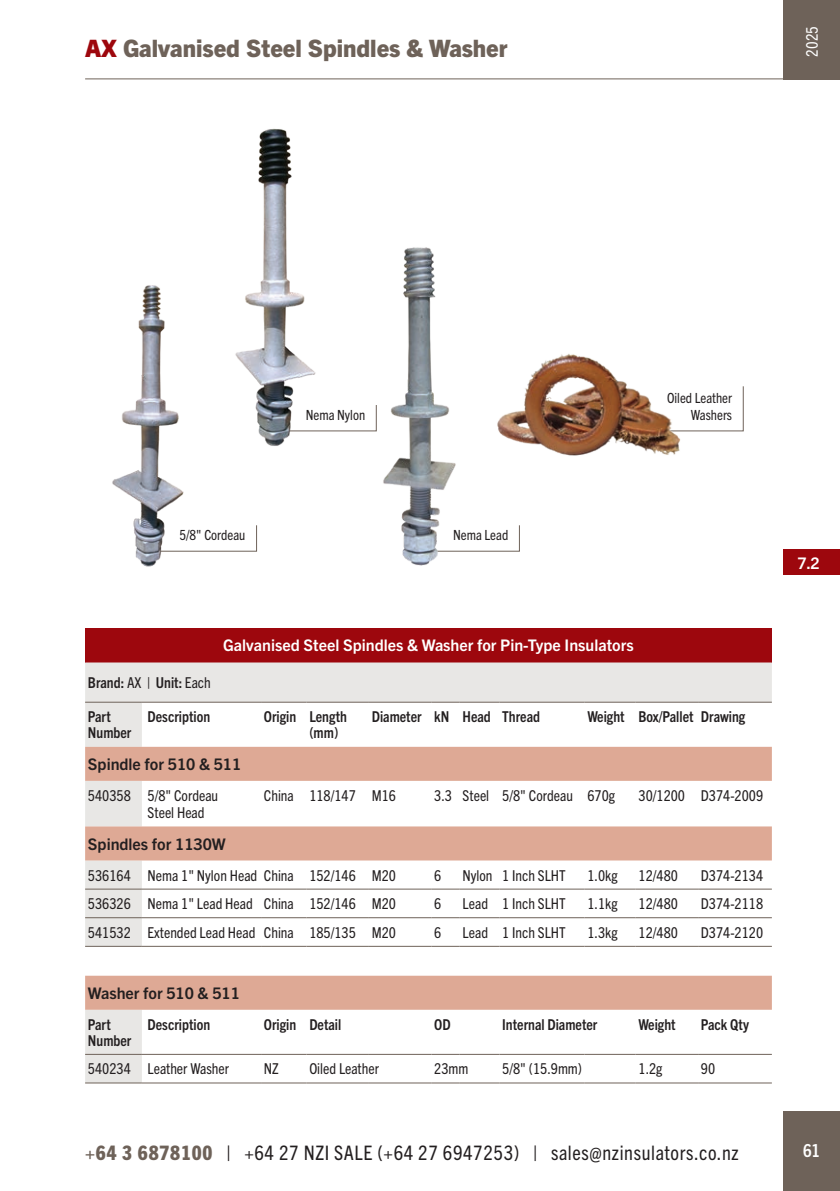
<style>
.page{position:relative;width:840px;height:1191px;background:#fff}
.page>*{position:absolute;margin:0;border:0;box-sizing:border-box;transform-origin:0 0}
.t1{font:800 24px "Trade Gothic Next LT Pro";color:#6e6259}
.t2{font:condensed 20px "Trade Gothic Next LT Pro";letter-spacing:.03em;color:#231f20}
.t3{font:700 condensed 18px "Trade Gothic Next LT Pro";color:#fff}
.t4{font:700 16px "Trade Gothic Next LT Pro";color:#fff}
.t5{font:700 16px "Trade Gothic Next LT Pro";color:#231f20}
.t6{font:condensed 16px "Trade Gothic Next LT Pro";color:#fff}
.t7{font:condensed 15px/17px "Trade Gothic Next LT Pro";color:#231f20}
.t8{font:700 condensed 15px/16px "Trade Gothic Next LT Pro";color:#231f20}
.t9{font:condensed 14px/17px "Trade Gothic Next LT Pro";color:#231f20;text-align:right}
.s1{color:#9d070d}
.s2{font-weight:400}
.s3{font-weight:800;color:#6e6259}
</style>
<div class="page">
<div style="left:85px;top:628px;width:686px;height:34px;background:#9d070d"></div>
<svg style="left:85px;top:662px;width:686px;height:420px"></svg>
<svg style="left:85px;top:747px;width:686px;height:262px"></svg>
<hr style="left:85px;top:702px;width:57px;height:1px;background:#6e6259">
<hr style="left:142px;top:702px;width:119px;height:1px;background:#6e6259">
<hr style="left:261px;top:702px;width:45px;height:1px;background:#6e6259">
<hr style="left:306px;top:702px;width:63px;height:1px;background:#6e6259">
<hr style="left:369px;top:702px;width:62px;height:1px;background:#6e6259">
<svg style="left:431px;top:702px;width:28px;height:1px"></svg>
<hr style="left:459px;top:702px;width:40px;height:1px;background:#6e6259">
<hr style="left:499px;top:702px;width:85px;height:1px;background:#6e6259">
<hr style="left:584px;top:702px;width:51px;height:1px;background:#6e6259">
<hr style="left:635px;top:702px;width:62px;height:1px;background:#6e6259">
<hr style="left:697px;top:702px;width:74px;height:1px;background:#6e6259">
<hr style="left:85px;top:888px;width:57px;height:1px;background:#6e6259">
<hr style="left:142px;top:888px;width:119px;height:1px;background:#6e6259">
<hr style="left:261px;top:888px;width:45px;height:1px;background:#6e6259">
<hr style="left:306px;top:888px;width:63px;height:1px;background:#6e6259">
<hr style="left:369px;top:888px;width:62px;height:1px;background:#6e6259">
<svg style="left:431px;top:888px;width:28px;height:1px"></svg>
<hr style="left:459px;top:888px;width:40px;height:1px;background:#6e6259">
<hr style="left:499px;top:888px;width:85px;height:1px;background:#6e6259">
<hr style="left:584px;top:888px;width:51px;height:1px;background:#6e6259">
<hr style="left:635px;top:888px;width:62px;height:1px;background:#6e6259">
<hr style="left:697px;top:888px;width:74px;height:1px;background:#6e6259">
<hr style="left:85px;top:917px;width:57px;height:1px;background:#6e6259">
<hr style="left:142px;top:917px;width:119px;height:1px;background:#6e6259">
<hr style="left:261px;top:917px;width:45px;height:1px;background:#6e6259">
<hr style="left:306px;top:917px;width:63px;height:1px;background:#6e6259">
<hr style="left:369px;top:917px;width:62px;height:1px;background:#6e6259">
<svg style="left:431px;top:917px;width:28px;height:1px"></svg>
<hr style="left:459px;top:917px;width:40px;height:1px;background:#6e6259">
<hr style="left:499px;top:917px;width:85px;height:1px;background:#6e6259">
<hr style="left:584px;top:917px;width:51px;height:1px;background:#6e6259">
<hr style="left:635px;top:917px;width:62px;height:1px;background:#6e6259">
<hr style="left:697px;top:917px;width:74px;height:1px;background:#6e6259">
<hr style="left:85px;top:946px;width:57px;height:1px;background:#6e6259">
<hr style="left:142px;top:946px;width:119px;height:1px;background:#6e6259">
<hr style="left:261px;top:946px;width:45px;height:1px;background:#6e6259">
<hr style="left:306px;top:946px;width:63px;height:1px;background:#6e6259">
<hr style="left:369px;top:946px;width:62px;height:1px;background:#6e6259">
<svg style="left:431px;top:946px;width:28px;height:1px"></svg>
<hr style="left:459px;top:946px;width:40px;height:1px;background:#6e6259">
<hr style="left:499px;top:946px;width:85px;height:1px;background:#6e6259">
<hr style="left:584px;top:946px;width:51px;height:1px;background:#6e6259">
<hr style="left:635px;top:946px;width:62px;height:1px;background:#6e6259">
<hr style="left:697px;top:946px;width:74px;height:1px;background:#6e6259">
<hr style="left:85px;top:1082px;width:57px;height:1px;background:#6e6259">
<hr style="left:142px;top:1082px;width:119px;height:1px;background:#6e6259">
<hr style="left:261px;top:1082px;width:45px;height:1px;background:#6e6259">
<hr style="left:306px;top:1082px;width:63px;height:1px;background:#6e6259">
<hr style="left:369px;top:1082px;width:62px;height:1px;background:#6e6259">
<svg style="left:431px;top:1082px;width:28px;height:1px"></svg>
<hr style="left:459px;top:1082px;width:40px;height:1px;background:#6e6259">
<hr style="left:499px;top:1082px;width:85px;height:1px;background:#6e6259">
<hr style="left:584px;top:1082px;width:51px;height:1px;background:#6e6259">
<hr style="left:635px;top:1082px;width:62px;height:1px;background:#6e6259">
<hr style="left:697px;top:1082px;width:74px;height:1px;background:#6e6259">
<hr style="left:85px;top:1054px;width:57px;height:1px;background:#6e6259">
<hr style="left:142px;top:1054px;width:119px;height:1px;background:#6e6259">
<hr style="left:261px;top:1054px;width:45px;height:1px;background:#6e6259">
<hr style="left:306px;top:1054px;width:63px;height:1px;background:#6e6259">
<hr style="left:369px;top:1054px;width:62px;height:1px;background:#6e6259">
<svg style="left:431px;top:1054px;width:28px;height:1px"></svg>
<hr style="left:459px;top:1054px;width:40px;height:1px;background:#6e6259">
<hr style="left:499px;top:1054px;width:85px;height:1px;background:#6e6259">
<hr style="left:584px;top:1054px;width:51px;height:1px;background:#6e6259">
<hr style="left:635px;top:1054px;width:62px;height:1px;background:#6e6259">
<hr style="left:697px;top:1054px;width:74px;height:1px;background:#6e6259">
<svg style="left:319px;top:430px;width:56px;height:1px"></svg>
<img style="left:235px;top:128px;width:84px;height:318px">
<svg style="left:189px;top:525px;width:68px;height:26px"></svg>
<img style="left:112px;top:285px;width:77px;height:282px">
<svg style="left:458px;top:526px;width:61px;height:25px"></svg>
<img style="left:375px;top:247px;width:83px;height:319px">
<svg style="left:682px;top:386px;width:61px;height:45px"></svg>
<img style="left:497px;top:353px;width:185px;height:103px">
<div style="left:782px;top:1111px;width:57px;height:80px;background:#6e6259"></div>
<div style="left:782px;top:0;width:57px;height:79px;background:#6e6259"></div>
<hr style="left:85px;top:79px;width:697px;height:1px;background:#6e6259">
<div style="left:782px;top:549px;width:57px;height:26px;background:#9d070d"></div>
<h1 class="t1" style="left:85px;top:31px;width:423px"><span class="s1">AX</span> Galvanised Steel Spindles &amp; Washer</h1>
<p class="t6" style="left:800px;top:57px;width:32px;rotate:-90deg">2025</p>
<p class="t9" style="left:305px;top:405px;width:61px">Nema Nylon</p>
<p class="t9" style="left:666px;top:388px;width:66px">Oiled Leather<br>Washers</p>
<p class="t9" style="left:179px;top:525px;width:67px">5/8" Cordeau</p>
<p class="t9" style="left:453px;top:525px;width:57px">Nema Lead</p>
<p class="t4" style="left:223px;top:634px;width:412px">Galvanised Steel Spindles &amp; Washer for Pin-Type Insulators</p>
<p class="t8" style="left:88px;top:674px;width:124px">Brand: <span class="s2">AX |</span> Unit: <span class="s2">Each</span></p>
<p class="t8" style="left:88px;top:708px;width:45px">Part<br>Number</p>
<p class="t8" style="left:147px;top:708px;width:64px">Description</p>
<p class="t8" style="left:309px;top:708px;width:39px;text-indent:-45px">Origin Length (mm)</p>
<p class="t8" style="left:371px;top:708px;width:170px">Diameter kN Head Thread</p>
<p class="t8" style="left:587px;top:708px;width:159px">Weight Box/Pallet Drawing</p>
<p class="t5" style="left:88px;top:753px;width:155px">Spindle for 510 &amp; 511</p>
<p class="t7" style="left:147px;top:786px;width:72px;text-indent:-60px">540358 5/8" Cordeau<br>Steel Head</p>
<p class="t7" style="left:264px;top:786px;width:133px">China 118/147 M16</p>
<p class="t7" style="left:434px;top:786px;width:182px">3.3 Steel 5/8" Cordeau 670g</p>
<p class="t7" style="left:638px;top:786px;width:126px">30/1200 D374-2009</p>
<p class="t5" style="left:88px;top:832px;width:139px">Spindles for 1130W</p>
<p class="t7" style="left:88px;top:865px;width:309px">536164 Nema 1" Nylon Head China 152/146 M20</p>
<p class="t7" style="left:434px;top:865px;width:9px">6</p>
<p class="t7" style="left:462px;top:865px;width:105px">Nylon 1 Inch SLHT</p>
<p class="t7" style="left:587px;top:865px;width:32px">1.0kg</p>
<p class="t7" style="left:638px;top:865px;width:41px">12/480</p>
<p class="t7" style="left:700px;top:865px;width:64px">D374-2134</p>
<p class="t7" style="left:88px;top:894px;width:309px">536326 Nema 1" Lead Head China 152/146 M20</p>
<p class="t7" style="left:434px;top:894px;width:9px">6</p>
<p class="t7" style="left:462px;top:894px;width:105px">Lead 1 Inch SLHT</p>
<p class="t7" style="left:587px;top:894px;width:32px">1.1kg</p>
<p class="t7" style="left:638px;top:894px;width:41px">12/480</p>
<p class="t7" style="left:700px;top:894px;width:64px">D374-2118</p>
<p class="t7" style="left:88px;top:923px;width:309px">541532 Extended Lead Head China 185/135 M20</p>
<p class="t7" style="left:434px;top:923px;width:9px">6</p>
<p class="t7" style="left:462px;top:923px;width:105px">Lead 1 Inch SLHT</p>
<p class="t7" style="left:587px;top:923px;width:32px">1.3kg</p>
<p class="t7" style="left:638px;top:923px;width:41px">12/480</p>
<p class="t7" style="left:700px;top:923px;width:64px">D374-2120</p>
<p class="t5" style="left:88px;top:982px;width:153px">Washer for 510 &amp; 511</p>
<p class="t8" style="left:88px;top:1015px;width:45px">Part<br>Number</p>
<p class="t8" style="left:147px;top:1015px;width:64px">Description</p>
<p class="t8" style="left:264px;top:1015px;width:79px">Origin Detail</p>
<p class="t8" style="left:434px;top:1015px;width:18px">OD</p>
<p class="t8" style="left:502px;top:1015px;width:97px">Internal Diameter</p>
<p class="t8" style="left:638px;top:1015px;width:39px">Weight</p>
<p class="t8" style="left:700px;top:1015px;width:49px">Pack Qty</p>
<p class="t7" style="left:88px;top:1059px;width:143px">540234 Leather Washer</p>
<p class="t7" style="left:264px;top:1059px;width:16px">NZ</p>
<p class="t7" style="left:309px;top:1059px;width:71px">Oiled Leather</p>
<p class="t7" style="left:434px;top:1059px;width:36px">23mm</p>
<p class="t7" style="left:502px;top:1059px;width:81px">5/8" (15.9mm)</p>
<p class="t7" style="left:638px;top:1059px;width:25px">1.2g</p>
<p class="t7" style="left:700px;top:1059px;width:16px">90</p>
<h2 class="t2" style="left:85px;top:1138px;width:654px"><span class="s3">+64 3 6878100</span> | +64 27 NZI SALE (+64 27 6947253) | sales@nzinsulators.co.nz</h2>
<p class="t4" style="left:797px;top:551px;width:24px">7.2</p>
<p class="t3" style="left:802px;top:1137px;width:19px">61</p>
</div>
